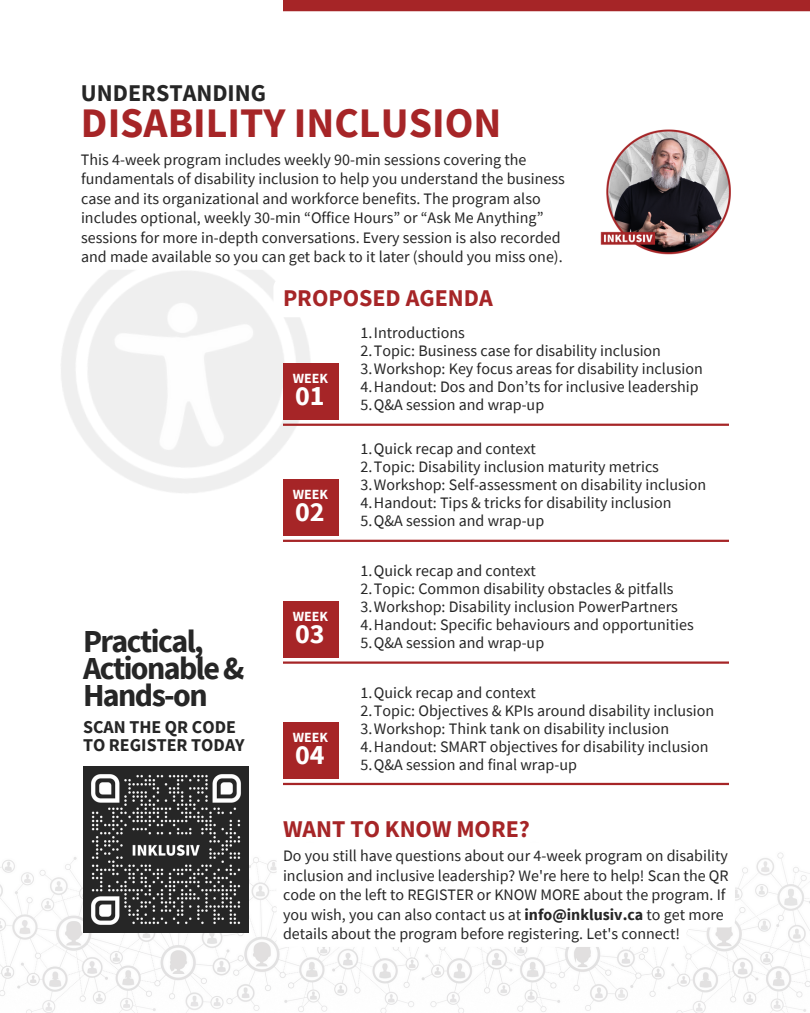
<style>
.page{position:relative;width:810px;height:1013px;background:#fff}
.page>*{position:absolute;margin:0;border:0;box-sizing:border-box;transform-origin:0 0}
.t1{font:700 42px "Source Sans Pro";color:#a62527}
.t2{font:700 32px/27px "Source Sans Pro";letter-spacing:-.05em;color:#262626}
.t3{font:700 28px "Source Sans Pro";color:#fff}
.t4{font:700 24px "Source Sans Pro";color:#a62527}
.t5{font:700 24px "Source Sans Pro";color:#262626}
.t6{font:700 18px/18px "Source Sans Pro";color:#262626}
.t7{font:16px/19.5px "Source Sans Pro";color:#262626}
.t8{font:700 14px "Source Sans Pro";color:#fff}
.s1{font-weight:700}
</style>
<div class="page">
<img style="left:61px;top:270px;width:278px;height:249px">
<img style="left:0;top:852px;width:810px;height:160px">
<img style="left:600px;top:129px;width:131px;height:126px">
<div style="left:283px;top:363px;width:55px;height:57px;background:#a62527"></div>
<div style="left:283px;top:479px;width:55px;height:57px;background:#a62527"></div>
<div style="left:283px;top:601px;width:55px;height:56px;background:#a62527"></div>
<div style="left:283px;top:722px;width:55px;height:57px;background:#a62527"></div>
<hr style="left:283px;top:423px;width:446px;height:3px;background:#a62527">
<hr style="left:283px;top:539px;width:446px;height:3px;background:#a62527">
<hr style="left:283px;top:661px;width:446px;height:2px;background:#a62527">
<hr style="left:283px;top:782px;width:446px;height:3px;background:#a62527">
<div style="left:283px;top:0;width:527px;height:11px;background:#a62527"></div>
<svg style="left:277px;top:852px;width:458px;height:94px"></svg>
<div style="left:273px;top:278px;width:229px;height:39px;background:#fff;border-radius:10px"></div>
<img style="left:83px;top:766px;width:166px;height:166px">
<h2 class="t5" style="left:81px;top:77px;width:187px">UNDERSTANDING</h2>
<h2 class="t1" style="left:81px;top:96px;width:422px">DISABILITY INCLUSION</h2>
<p class="t7" style="left:81px;top:149px;width:485px">This 4-week program includes weekly 90-min sessions covering the fundamentals of disability inclusion to help you understand the business case and its organizational and workforce benefits. The program also includes optional, weekly 30-min “Office Hours” or “Ask Me Anything” sessions for more in-depth conversations. Every session is also recorded and made available so you can get back to it later (should you miss one).</p>
<h3 class="t4" style="left:283px;top:282px;width:211px">PROPOSED AGENDA</h3>
<h3 class="t2" style="left:83px;top:627px;width:163px">Practical,<br>Actionable&amp;<br>Hands-on</h3>
<p class="t6" style="left:83px;top:717px;width:163px">SCAN THE QR CODE<br>TO REGISTER TODAY</p>
<h4 class="t8" style="left:293px;top:369px;width:37px">WEEK</h4>
<h4 class="t3" style="left:295px;top:377px;width:31px">01</h4>
<h4 class="t8" style="left:293px;top:485px;width:37px">WEEK</h4>
<h4 class="t3" style="left:295px;top:493px;width:31px">02</h4>
<h4 class="t8" style="left:293px;top:607px;width:37px">WEEK</h4>
<h4 class="t3" style="left:295px;top:615px;width:31px">03</h4>
<h4 class="t8" style="left:293px;top:728px;width:37px">WEEK</h4>
<h4 class="t3" style="left:295px;top:736px;width:31px">04</h4>
<p class="t7" style="left:360px;top:323px;width:106px">1.Introductions</p>
<p class="t7" style="left:360px;top:341px;width:302px">2.Topic: Business case for disability inclusion</p>
<p class="t7" style="left:360px;top:359px;width:344px">3.Workshop: Key focus areas for disability inclusion</p>
<p class="t7" style="left:360px;top:377px;width:340px">4.Handout: Dos and Don’ts for inclusive leadership</p>
<p class="t7" style="left:360px;top:395px;width:185px">5.Q&amp;A session and wrap-up</p>
<p class="t7" style="left:360px;top:438px;width:177px">1.Quick recap and context</p>
<p class="t7" style="left:360px;top:456px;width:300px">2.Topic: Disability inclusion maturity metrics</p>
<p class="t7" style="left:360px;top:474px;width:347px">3.Workshop: Self-assessment on disability inclusion</p>
<p class="t7" style="left:360px;top:492px;width:313px">4.Handout: Tips &amp; tricks for disability inclusion</p>
<p class="t7" style="left:360px;top:510px;width:185px">5.Q&amp;A session and wrap-up</p>
<p class="t7" style="left:360px;top:560px;width:177px">1.Quick recap and context</p>
<p class="t7" style="left:360px;top:578px;width:315px">2.Topic: Common disability obstacles &amp; pitfalls</p>
<p class="t7" style="left:360px;top:596px;width:319px">3.Workshop: Disability inclusion PowerPartners</p>
<p class="t7" style="left:360px;top:614px;width:335px">4.Handout: Specific behaviours and opportunities</p>
<p class="t7" style="left:360px;top:632px;width:185px">5.Q&amp;A session and wrap-up</p>
<p class="t7" style="left:360px;top:682px;width:177px">1.Quick recap and context</p>
<p class="t7" style="left:360px;top:700px;width:355px">2.Topic: Objectives &amp; KPIs around disability inclusion</p>
<p class="t7" style="left:360px;top:718px;width:310px">3.Workshop: Think tank on disability inclusion</p>
<p class="t7" style="left:360px;top:736px;width:350px">4.Handout: SMART objectives for disability inclusion</p>
<p class="t7" style="left:360px;top:754px;width:218px">5.Q&amp;A session and final wrap-up</p>
<h3 class="t4" style="left:283px;top:813px;width:249px">WANT TO KNOW MORE?</h3>
<p class="t7" style="left:283px;top:845px;width:447px">Do you still have questions about our 4-week program on disability inclusion and inclusive leadership? We're here to help! Scan the QR code on the left to REGISTER or KNOW MORE about the program. If you wish, you can also contact us at <span class="s1">info@inklusiv.ca</span> to get more details about the program before registering. Let's connect!</p>
</div>
